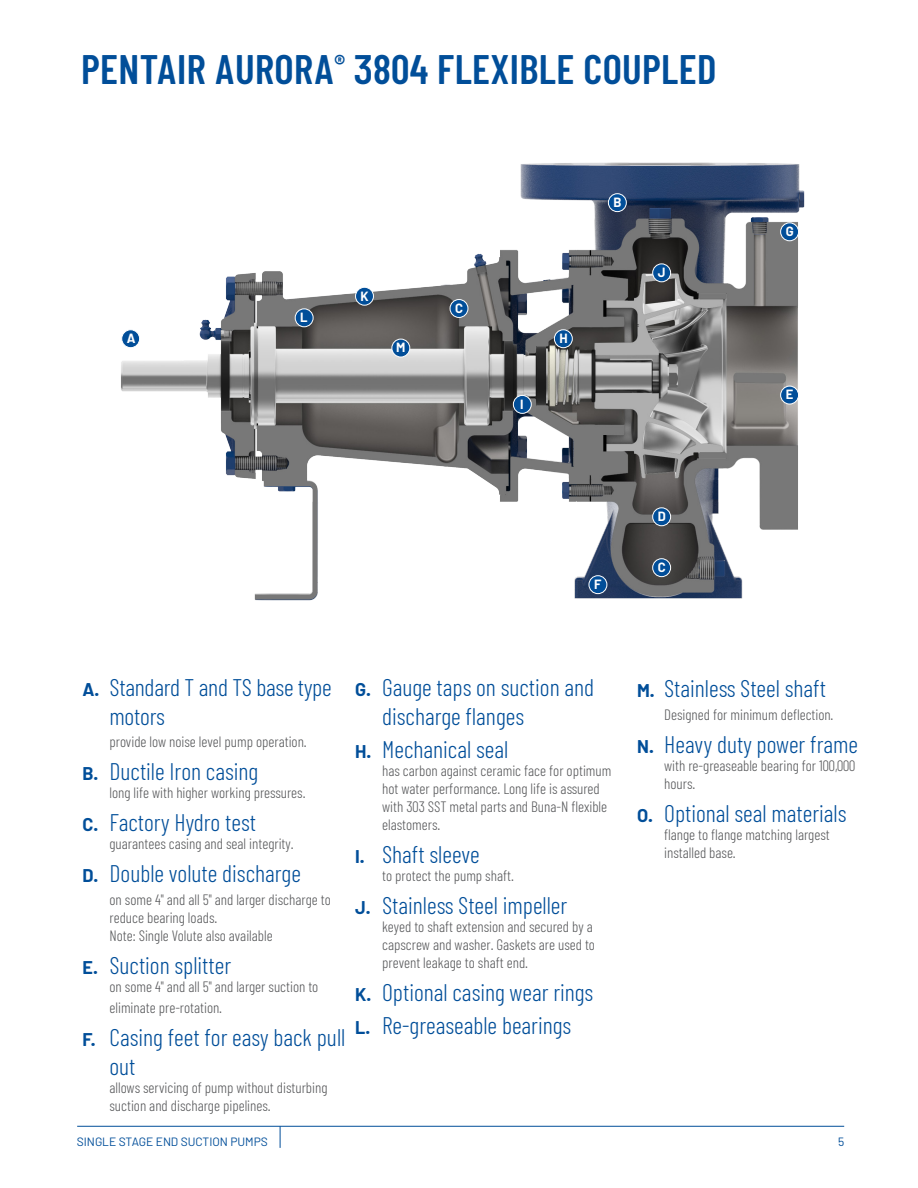
<style>
.page{position:relative;width:918px;height:1188px;background:#fff}
.page>*{position:absolute;margin:0;border:0;box-sizing:border-box;transform-origin:0 0}
.Primary_Heading{font:600 41.1px "Barlow Condensed";letter-spacing:.01em;color:#014e99}
.t1{font:300 24px/28.8px "Barlow Condensed";color:#014e99}
.t2{font:300 15px/18px "Barlow Condensed";color:#57585a}
.CVI_Subheaders{font:700 13.05px "Barlow";color:#fff}
.t3{font:12px "Barlow";color:#014e99}
.s1{font-family:"Barlow";font-weight:700;font-size:18px}
</style>
<div class="page">
<hr style="left:77px;top:1126px;width:767px;height:1px;background:#014e99">
<svg style="left:280px;top:1126px;width:1px;height:22px"></svg>
<img style="left:121px;top:162px;width:684px;height:439px">
<div style="left:653px;top:264px;width:18px;height:18px;background:#014e99;border-radius:50%"></div>
<div style="left:652px;top:264px;width:19px;height:18px;border:1px solid #fff;border-radius:50%"></div>
<div style="left:554px;top:330px;width:18px;height:18px;background:#014e99;border-radius:50%"></div>
<div style="left:554px;top:329px;width:19px;height:19px;border:1px solid #fff;border-radius:50%"></div>
<div style="left:781px;top:386px;width:18px;height:18px;background:#014e99;border-radius:50%"></div>
<div style="left:780px;top:386px;width:19px;height:18px;border:1px solid #fff;border-radius:50%"></div>
<div style="left:392px;top:339px;width:18px;height:18px;background:#014e99;border-radius:50%"></div>
<div style="left:391px;top:339px;width:19px;height:18px;border:1px solid #fff;border-radius:50%"></div>
<div style="left:781px;top:223px;width:18px;height:18px;background:#014e99;border-radius:50%"></div>
<div style="left:780px;top:222px;width:19px;height:19px;border:1px solid #fff;border-radius:50%"></div>
<div style="left:356px;top:287px;width:17px;height:18px;background:#014e99;border-radius:50%"></div>
<div style="left:355px;top:287px;width:19px;height:19px;border:1px solid #fff;border-radius:50%"></div>
<div style="left:513px;top:395px;width:18px;height:18px;background:#014e99;border-radius:50%"></div>
<div style="left:513px;top:395px;width:19px;height:19px;border:1px solid #fff;border-radius:50%"></div>
<div style="left:589px;top:576px;width:18px;height:18px;background:#014e99;border-radius:50%"></div>
<div style="left:589px;top:575px;width:18px;height:19px;border:1px solid #fff;border-radius:50%"></div>
<div style="left:295px;top:309px;width:18px;height:18px;background:#014e99;border-radius:50%"></div>
<div style="left:295px;top:308px;width:19px;height:19px;border:1px solid #fff;border-radius:50%"></div>
<div style="left:653px;top:508px;width:18px;height:18px;background:#014e99;border-radius:50%"></div>
<div style="left:652px;top:507px;width:19px;height:19px;border:1px solid #fff;border-radius:50%"></div>
<div style="left:653px;top:559px;width:18px;height:18px;background:#014e99;border-radius:50%"></div>
<div style="left:652px;top:558px;width:19px;height:19px;border:1px solid #fff;border-radius:50%"></div>
<div style="left:450px;top:300px;width:18px;height:17px;background:#014e99;border-radius:50%"></div>
<div style="left:450px;top:299px;width:18px;height:19px;border:1px solid #fff;border-radius:50%"></div>
<div style="left:122px;top:330px;width:18px;height:18px;background:#014e99;border-radius:50%"></div>
<div style="left:121px;top:329px;width:19px;height:19px;border:1px solid #fff;border-radius:50%"></div>
<div style="left:608px;top:194px;width:18px;height:18px;background:#014e99;border-radius:50%"></div>
<div style="left:608px;top:193px;width:19px;height:19px;border:1px solid #fff;border-radius:50%"></div>
<p class="Primary_Heading" style="left:81px;top:44px;width:637px">PENTAIR AURORA<sup>®</sup> 3804 FLEXIBLE COUPLED</p>
<p class="CVI_Subheaders" style="left:127px;top:330px;width:10px">A</p>
<p class="CVI_Subheaders" style="left:300px;top:309px;width:9px">L</p>
<p class="CVI_Subheaders" style="left:361px;top:288px;width:10px">K</p>
<p class="CVI_Subheaders" style="left:396px;top:340px;width:11px">M</p>
<p class="CVI_Subheaders" style="left:455px;top:300px;width:9px">C</p>
<p class="CVI_Subheaders" style="left:520px;top:396px;width:5px">I</p>
<p class="CVI_Subheaders" style="left:559px;top:330px;width:10px">H</p>
<p class="CVI_Subheaders" style="left:613px;top:194px;width:10px">B</p>
<p class="CVI_Subheaders" style="left:658px;top:264px;width:9px">J</p>
<p class="CVI_Subheaders" style="left:786px;top:223px;width:9px">G</p>
<p class="CVI_Subheaders" style="left:786px;top:387px;width:9px">E</p>
<p class="CVI_Subheaders" style="left:594px;top:576px;width:9px">F</p>
<p class="CVI_Subheaders" style="left:658px;top:508px;width:10px">D</p>
<p class="CVI_Subheaders" style="left:658px;top:559px;width:9px">C</p>
<p class="t1" style="left:110px;top:672px;width:224px;text-indent:-27px"><span class="s1">A.</span> Standard T and TS base type motors</p>
<p class="t2" style="left:110px;top:732px;width:199px">provide low noise level pump operation.</p>
<p class="t1" style="left:82px;top:756px;width:177px"><span class="s1">B.</span> Ductile Iron casing</p>
<p class="t2" style="left:110px;top:783px;width:198px">long life with higher working pressures.</p>
<p class="t1" style="left:82px;top:807px;width:175px"><span class="s1">C.</span> Factory Hydro test</p>
<p class="t2" style="left:110px;top:834px;width:186px">guarantees casing and seal integrity.</p>
<p class="t1" style="left:82px;top:859px;width:220px"><span class="s1">D.</span> Double volute discharge</p>
<p class="t2" style="left:110px;top:890px;width:223px">on some 4" and all 5" and larger discharge to reduce bearing loads.</p>
<p class="t2" style="left:110px;top:926px;width:165px">Note: Single Volute also available</p>
<p class="t1" style="left:82px;top:950px;width:150px"><span class="s1">E.</span> Suction splitter</p>
<p class="t2" style="left:110px;top:975px;width:210px;line-height:21.6px">on some 4" and all 5" and larger suction to eliminate pre-rotation.</p>
<p class="t1" style="left:110px;top:1023px;width:237px;text-indent:-27px"><span class="s1">F.</span> Casing feet for easy back pull out</p>
<p class="t2" style="left:110px;top:1078px;width:220px">allows servicing of pump without disturbing suction and discharge pipelines.</p>
<p class="t1" style="left:382px;top:672px;width:214px;text-indent:-27px"><span class="s1">G.</span> Gauge taps on suction and discharge flanges</p>
<p class="t1" style="left:355px;top:734px;width:155px"><span class="s1">H.</span> Mechanical seal</p>
<p class="t2" style="left:382px;top:761px;width:231px">has carbon against ceramic face for optimum hot water performance. Long life is assured with 303 SST metal parts and Buna-N flexible elastomers.</p>
<p class="t1" style="left:355px;top:839px;width:126px"><span class="s1">I.</span> Shaft sleeve</p>
<p class="t2" style="left:382px;top:866px;width:133px">to protect the pump shaft.</p>
<p class="t1" style="left:355px;top:890px;width:214px"><span class="s1">J.</span> Stainless Steel impeller</p>
<p class="t2" style="left:382px;top:917px;width:214px">keyed to shaft extension and secured by a capscrew and washer. Gaskets are used to prevent leakage to shaft end.</p>
<p class="t1" style="left:355px;top:977px;width:240px"><span class="s1">K.</span> Optional casing wear rings</p>
<p class="t1" style="left:355px;top:1011px;width:218px"><span class="s1">L.</span> Re-greaseable bearings</p>
<p class="t1" style="left:637px;top:674px;width:190px"><span class="s1">M.</span> Stainless Steel shaft</p>
<p class="t2" style="left:664px;top:705px;width:171px">Designed for minimum deflection.</p>
<p class="t1" style="left:637px;top:729px;width:223px"><span class="s1">N.</span> Heavy duty power frame</p>
<p class="t2" style="left:664px;top:756px;width:193px">with re-greaseable bearing for 100,000 hours.</p>
<p class="t1" style="left:637px;top:798px;width:211px"><span class="s1">O.</span> Optional seal materials</p>
<p class="t2" style="left:664px;top:825px;width:167px">flange to flange matching largest installed base.</p>
<p class="t3" style="left:77px;top:1135px;width:193px">SINGLE STAGE END SUCTION PUMPS</p>
<p class="t3" style="left:838px;top:1135px;width:8px">5</p>
</div>
